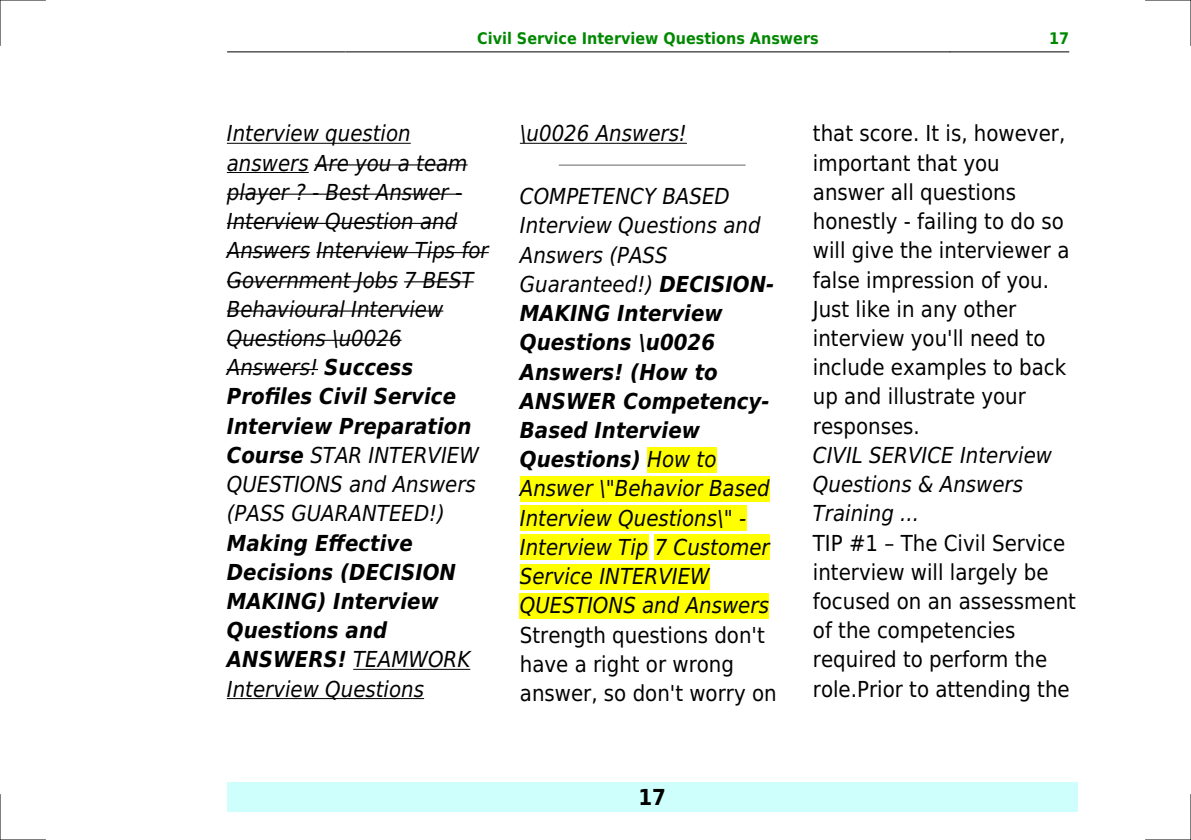
<style>
.page{position:relative;width:1191px;height:840px;background:#fff}
.page>*{position:absolute;margin:0;border:0;box-sizing:border-box;transform-origin:0 0}
.t1{font:italic 22px/29.2px "DejaVu Sans Condensed";color:#000}
.t2{font:22px/29.2px "DejaVu Sans Condensed";color:#000}
.t3{font:italic 700 22px/29.2px "DejaVu Sans Condensed";color:#000}
.t4{font:700 22px "DejaVu Sans Condensed";color:#000}
.t5{font:700 16px "DejaVu Sans Condensed";color:#080}
.s1{font-weight:700}
.s2{font-weight:400}
</style>
<div class="page">
<hr style="left:227px;top:51px;width:119px;height:1px;background:#000">
<hr style="left:346px;top:51px;width:603px;height:1px;background:#000">
<hr style="left:950px;top:51px;width:118px;height:1px;background:#000">
<div style="left:227px;top:782px;width:850px;height:29px;background:#cffffc"></div>
<hr style="left:227px;top:143px;width:184px;height:1px;background:#000">
<hr style="left:227px;top:172px;width:82px;height:1px;background:#000">
<hr style="left:315px;top:164px;width:152px;height:1px;background:#000">
<hr style="left:227px;top:193px;width:235px;height:2px;background:#000">
<hr style="left:227px;top:223px;width:230px;height:1px;background:#000">
<hr style="left:227px;top:252px;width:83px;height:1px;background:#000">
<hr style="left:316px;top:252px;width:173px;height:1px;background:#000">
<hr style="left:227px;top:281px;width:171px;height:1px;background:#000">
<hr style="left:404px;top:281px;width:70px;height:1px;background:#000">
<hr style="left:227px;top:310px;width:216px;height:1px;background:#000">
<hr style="left:227px;top:339px;width:174px;height:1px;background:#000">
<hr style="left:227px;top:369px;width:91px;height:1px;background:#000">
<hr style="left:353px;top:668px;width:117px;height:1px;background:#000">
<hr style="left:227px;top:697px;width:197px;height:1px;background:#000">
<hr style="left:520px;top:143px;width:167px;height:1px;background:#000">
<hr style="left:559px;top:164px;width:186px;height:2px;background:#999">
<div style="left:647px;top:446px;width:69px;height:26px;background:#ff0"></div>
<div style="left:520px;top:475px;width:250px;height:26px;background:#ff0"></div>
<div style="left:520px;top:505px;width:226px;height:25px;background:#ff0"></div>
<div style="left:520px;top:534px;width:128px;height:25px;background:#ff0"></div>
<div style="left:654px;top:534px;width:115px;height:25px;background:#ff0"></div>
<div style="left:520px;top:563px;width:190px;height:26px;background:#ff0"></div>
<div style="left:520px;top:592px;width:249px;height:26px;background:#ff0"></div>
<hr style="left:0;top:0;width:45px;height:1px;background:#000">
<hr style="left:1145px;top:0;width:46px;height:1px;background:#000">
<hr style="left:0;top:839px;width:45px;height:1px;background:#000">
<hr style="left:1145px;top:839px;width:46px;height:1px;background:#000">
<hr style="left:0;top:0;width:1px;height:45px;background:#000">
<hr style="left:0;top:794px;width:1px;height:45px;background:#000">
<hr style="left:1190px;top:0;width:1px;height:45px;background:#000">
<hr style="left:1190px;top:794px;width:1px;height:45px;background:#000">
<p class="t5" style="left:477px;top:29px;width:343px">Civil Service Interview Questions Answers</p>
<p class="t5" style="left:1049px;top:29px;width:22px">17</p>
<p class="t1" style="left:227px;top:119px;width:263px">Interview question answers Are you a team player ? - Best Answer -<br>Interview Question and<br>Answers Interview Tips for<br>Government Jobs 7 BEST<br>Behavioural Interview<br>Questions \u0026<br>Answers! <span class="s1">Success<br>Profiles Civil Service<br>Interview Preparation<br>Course</span> STAR INTERVIEW<br>QUESTIONS and Answers (PASS GUARANTEED!)</p>
<p class="t3" style="left:227px;top:528px;width:245px">Making Effective<br>Decisions (DECISION<br>MAKING) Interview<br>Questions and<br>ANSWERS! <span class="s2">TEAMWORK<br>Interview Questions</span></p>
<p class="t1" style="left:520px;top:119px;width:168px">\u0026 Answers!</p>
<p class="t1" style="left:520px;top:182px;width:256px">COMPETENCY BASED<br>Interview Questions and<br>Answers (PASS<br>Guaranteed!) <span class="s1">DECISION-<br>MAKING Interview<br>Questions \u0026<br>Answers! (How to<br>ANSWER Competency-<br>Based Interview<br>Questions)</span> How to<br>Answer \"Behavior Based<br>Interview Questions\" -<br>Interview Tip 7 Customer<br>Service INTERVIEW<br>QUESTIONS and Answers</p>
<p class="t2" style="left:520px;top:620px;width:258px">Strength questions don't have a right or wrong answer, so don't worry on</p>
<p class="t4" style="left:638px;top:783px;width:29px">17</p>
<p class="t2" style="left:813px;top:119px;width:258px">that score. It is, however, important that you answer all questions honestly - failing to do so will give the interviewer a false impression of you.<br>Just like in any other interview you'll need to include examples to back up and illustrate your responses.</p>
<p class="t1" style="left:813px;top:440px;width:241px">CIVIL SERVICE Interview<br>Questions &amp; Answers<br>Training ...</p>
<p class="t2" style="left:813px;top:528px;width:265px">TIP #1 The Civil Service interview will largely be focused on an assessment of the competencies required to perform the role.Prior to attending the</p>
</div>
